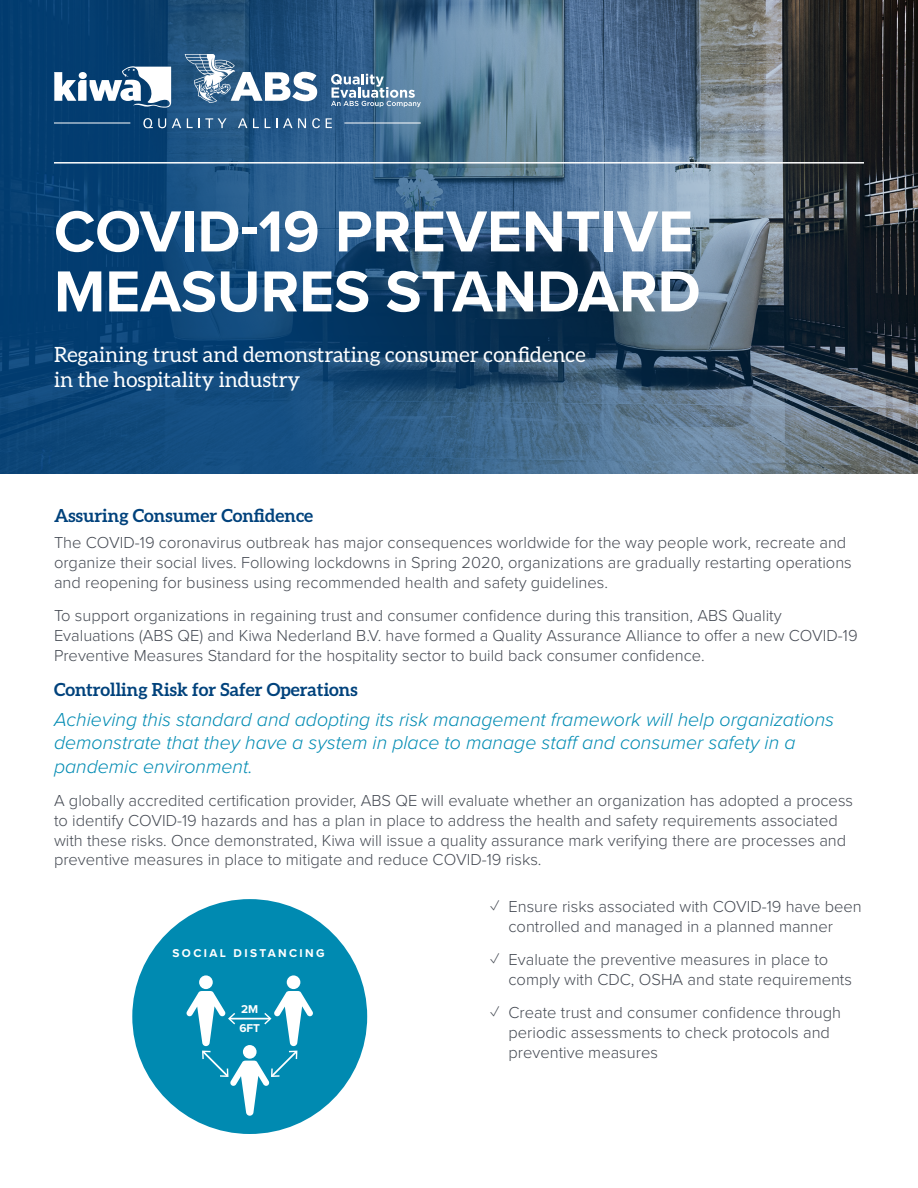
<style>
.page{position:relative;width:918px;height:1188px;background:#fff}
.page>*{position:absolute;margin:0;border:0;box-sizing:border-box;transform-origin:0 0}
.ABS_Title{font:700 60px/60px "Proxima Nova";color:#fff}
.ABS_Subtitle{font:21px/25.2px "Aleo";color:#fff}
.Quotes{font:italic 300 19.5px/23.4px "Proxima Nova";color:#008bb3}
.H1_ABS_A-Head{font:700 18px "Aleo";color:#01427c}
.ABS_Body_Copy{font:300 16.5px/19.8px "Proxima Nova";color:#464b54}
.t1{font:700 11.7px/19.2px "Proxima Nova";letter-spacing:.2em;color:#fff}
</style>
<div class="page">
<svg style="left:0;top:0;width:918px;height:473px;background:#315676"></svg>
<hr style="left:54px;top:162px;width:810px;height:2px;background:#fff">
<div style="left:132px;top:899px;width:235px;height:235px;background:#008ab1;border-radius:50%"></div>
<div style="left:199px;top:975px;width:14px;height:14px;background:#fff;border-radius:50%"></div>
<div style="left:287px;top:975px;width:13px;height:14px;background:#fff;border-radius:50%"></div>
<svg style="left:186px;top:991px;width:127px;height:125px"></svg>
<svg style="left:331px;top:74px;width:90px;height:33px;background:#7797b3"></svg>
<svg style="left:185px;top:54px;width:132px;height:49px"></svg>
<svg style="left:54px;top:66px;width:117px;height:42px"></svg>
<div style="left:79px;top:72px;width:8px;height:7px;background:#fff;border-radius:50%"></div>
<svg style="left:143px;top:118px;width:23px;height:10px"></svg>
<svg style="left:172px;top:118px;width:9px;height:10px"></svg>
<svg style="left:187px;top:118px;width:40px;height:10px"></svg>
<svg style="left:238px;top:118px;width:9px;height:10px"></svg>
<svg style="left:253px;top:118px;width:6px;height:10px"></svg>
<svg style="left:265px;top:118px;width:41px;height:10px"></svg>
<svg style="left:312px;top:118px;width:8px;height:10px"></svg>
<svg style="left:326px;top:118px;width:6px;height:10px"></svg>
<hr style="left:344px;top:123px;width:77px;height:1px;background:#fff">
<hr style="left:54px;top:123px;width:76px;height:1px;background:#fff">
<p class="ABS_Title" style="left:54px;top:200px;width:648px">COVID-19 PREVENTIVE<br>MEASURES STANDARD</p>
<p class="ABS_Subtitle" style="left:54px;top:343px;width:533px">Regaining trust and demonstrating consumer confidence in the hospitality industry</p>
<p class="H1_ABS_A-Head" style="left:54px;top:504px;width:261px">Assuring Consumer Confidence</p>
<p class="ABS_Body_Copy" style="left:54px;top:532px;width:799px">The COVID-19 coronavirus outbreak has major consequences worldwide for the way people work, recreate and organize their social lives. Following lockdowns in Spring 2020, organizations are gradually restarting operations and reopening for business using recommended health and safety guidelines.</p>
<p class="ABS_Body_Copy" style="left:54px;top:605px;width:805px">To support organizations in regaining trust and consumer confidence during this transition, ABS Quality<br>Evaluations (ABS QE) and Kiwa Nederland B.V. have formed a Quality Assurance Alliance to offer a new COVID-19<br>Preventive Measures Standard for the hospitality sector to build back consumer confidence.</p>
<p class="H1_ABS_A-Head" style="left:54px;top:678px;width:305px">Controlling Risk for Safer Operations</p>
<p class="Quotes" style="left:54px;top:707px;width:782px">Achieving this standard and adopting its risk management framework will help organizations demonstrate that they have a system in place to manage staff and consumer safety in a pandemic environment.</p>
<p class="ABS_Body_Copy" style="left:54px;top:790px;width:801px">A globally accredited certification provider, ABS QE will evaluate whether an organization has adopted a process to identify COVID-19 hazards and has a plan in place to address the health and safety requirements associated with these risks. Once demonstrated, Kiwa will issue a quality assurance mark verifying there are processes and preventive measures in place to mitigate and reduce COVID-19 risks.</p>
<p class="t1" style="left:173px;top:943px;width:154px">SOCIAL DISTANCING</p>
<p class="t1" style="left:239px;top:999px;width:22px">2M<br>6FT</p>
<p class="ABS_Body_Copy" style="left:508px;top:896px;width:355px;text-indent:-18px">✓ Ensure risks associated with COVID-19 have been controlled and managed in a planned manner</p>
<p class="ABS_Body_Copy" style="left:508px;top:949px;width:345px;text-indent:-18px">✓ Evaluate the preventive measures in place to comply with CDC, OSHA and state requirements</p>
<p class="ABS_Body_Copy" style="left:508px;top:1002px;width:334px;text-indent:-18px">✓ Create trust and consumer confidence through periodic assessments to check protocols and preventive measures</p>
</div>
